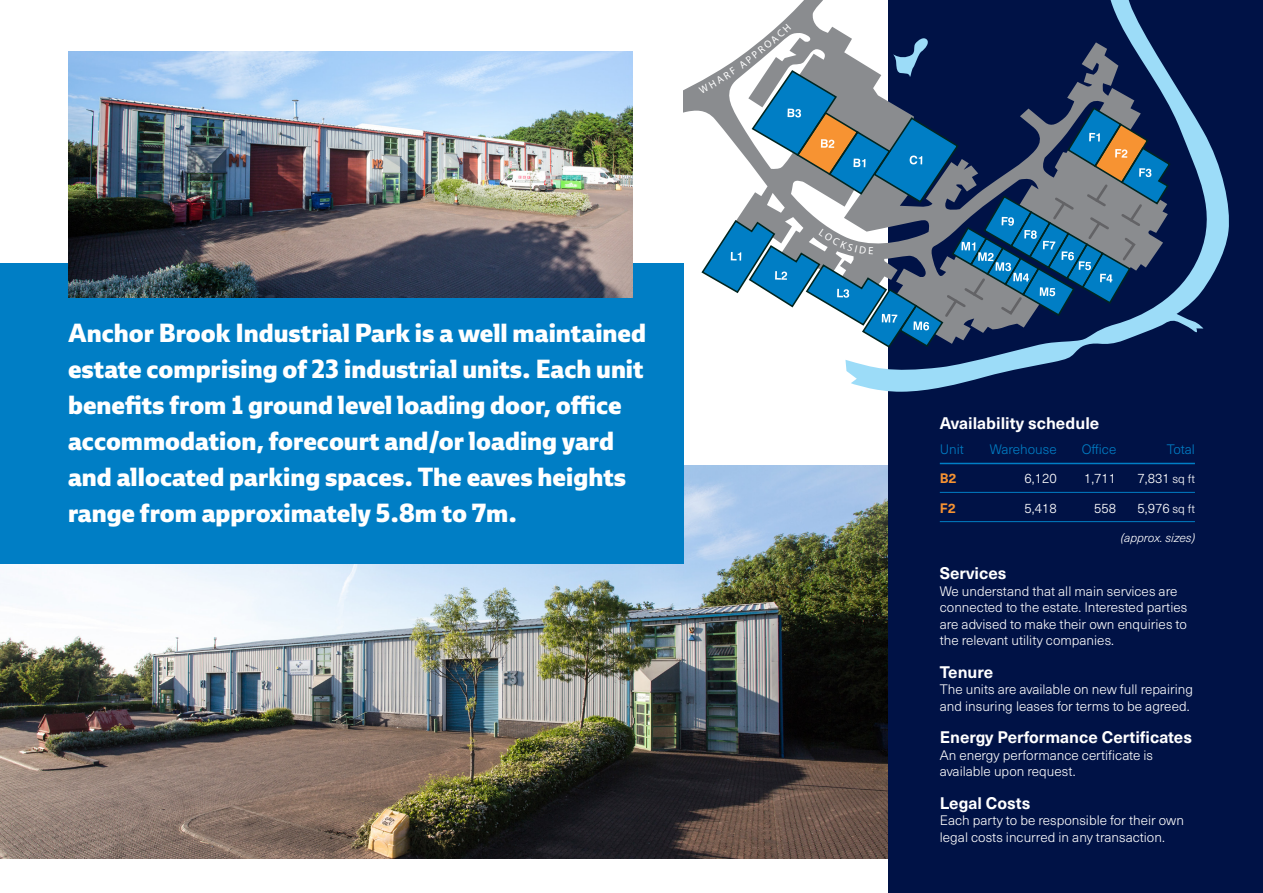
<style>
.page{position:relative;width:1263px;height:893px;background:#fff}
.page>*{position:absolute;margin:0;border:0;box-sizing:border-box;transform-origin:0 0}
.t1{font:25.5px/36px "Ebony Xb";color:#fff}
.H3_BLUE{font:700 16.5px "Neue Haas Unica W1 G";color:#fff}
.H3_WHITE{font:700 16.5px "Neue Haas Unica W1 G";color:#fff}
.Body_WHITE{font:300 13.5px/16.5px "Neue Haas Unica W1 G";color:#fff}
.Table_BLUE{font:300 13.5px "Neue Haas Unica W1 G";color:#fff}
.Table_BLUE-2{font:300 13.5px "Neue Haas Unica W1 G";color:#007ec5}
.Table_BLUE-3{font:700 13.5px "Neue Haas Unica W1 G";color:#f79332}
.Body_WHITE-2{font:italic 300 12px "Neue Haas Unica W1 G";color:#fff}
.s1{font-size:12px}
</style>
<div class="page">
<img style="left:0;top:465px;width:889px;height:394px">
<div style="left:889px;top:0;width:374px;height:893px;background:#001246"></div>
<div style="left:0;top:264px;width:684px;height:300px;background:#007ec5"></div>
<svg style="left:845px;top:80px;width:384px;height:312px"></svg>
<svg style="left:684px;top:0;width:455px;height:113px"></svg>
<img style="left:68px;top:51px;width:565px;height:247px">
<hr style="left:940px;top:463px;width:255px;height:1px;background:#007ec5">
<hr style="left:940px;top:492px;width:255px;height:1px;background:#007ec5">
<hr style="left:940px;top:521px;width:255px;height:1px;background:#007ec5">
<svg style="left:698px;top:23px;width:474px;height:326px"></svg>
<p class="t1" style="left:68px;top:314px;width:580px">Anchor Brook Industrial Park is a well maintained estate comprising of 23 industrial units. Each unit benefits from 1 ground level loading door, office accommodation, forecourt and/or loading yard and allocated parking spaces. The eaves heights range from approximately 5.8m to 7m.</p>
<p class="H3_BLUE" style="left:940px;top:411px;width:161px">Availability schedule</p>
<p class="Table_BLUE-2" style="left:940px;top:440px;width:26px">Unit</p>
<p class="Table_BLUE-2" style="left:990px;top:440px;width:68px">Warehouse</p>
<p class="Table_BLUE-2" style="left:1082px;top:440px;width:36px">Office</p>
<p class="Table_BLUE-2" style="left:1167px;top:440px;width:30px">Total</p>
<p class="Table_BLUE-3" style="left:940px;top:468px;width:18px">B2</p>
<p class="Table_BLUE" style="left:1024px;top:469px;width:34px">6,120</p>
<p class="Table_BLUE" style="left:1084px;top:469px;width:34px">1,711</p>
<p class="Table_BLUE" style="left:1137px;top:469px;width:59px">7,831 <span class="s1">sq ft</span></p>
<p class="Table_BLUE-3" style="left:940px;top:498px;width:17px">F2</p>
<p class="Table_BLUE" style="left:1024px;top:498px;width:34px">5,418</p>
<p class="Table_BLUE" style="left:1094px;top:498px;width:24px">558</p>
<p class="Table_BLUE" style="left:1137px;top:498px;width:59px">5,976 <span class="s1">sq ft</span></p>
<p class="Body_WHITE-2" style="left:1121px;top:529px;width:76px">(approx. sizes)</p>
<p class="H3_WHITE" style="left:940px;top:561px;width:68px">Services</p>
<p class="Body_WHITE" style="left:940px;top:582px;width:249px">We understand that all main services are connected to the estate. Interested parties are advised to make their own enquiries to the relevant utility companies.</p>
<p class="H3_BLUE" style="left:940px;top:659px;width:55px">Tenure</p>
<p class="Body_WHITE" style="left:940px;top:681px;width:255px">The units are available on new full repairing and insuring leases for terms to be agreed.</p>
<p class="H3_BLUE" style="left:940px;top:725px;width:254px">Energy Performance Certificates</p>
<p class="Body_WHITE" style="left:940px;top:746px;width:215px">An energy performance certificate is available upon request.</p>
<p class="H3_BLUE" style="left:940px;top:790px;width:92px">Legal Costs</p>
<p class="Body_WHITE" style="left:940px;top:812px;width:246px">Each party to be responsible for their own legal costs incurred in any transaction.</p>
</div>
